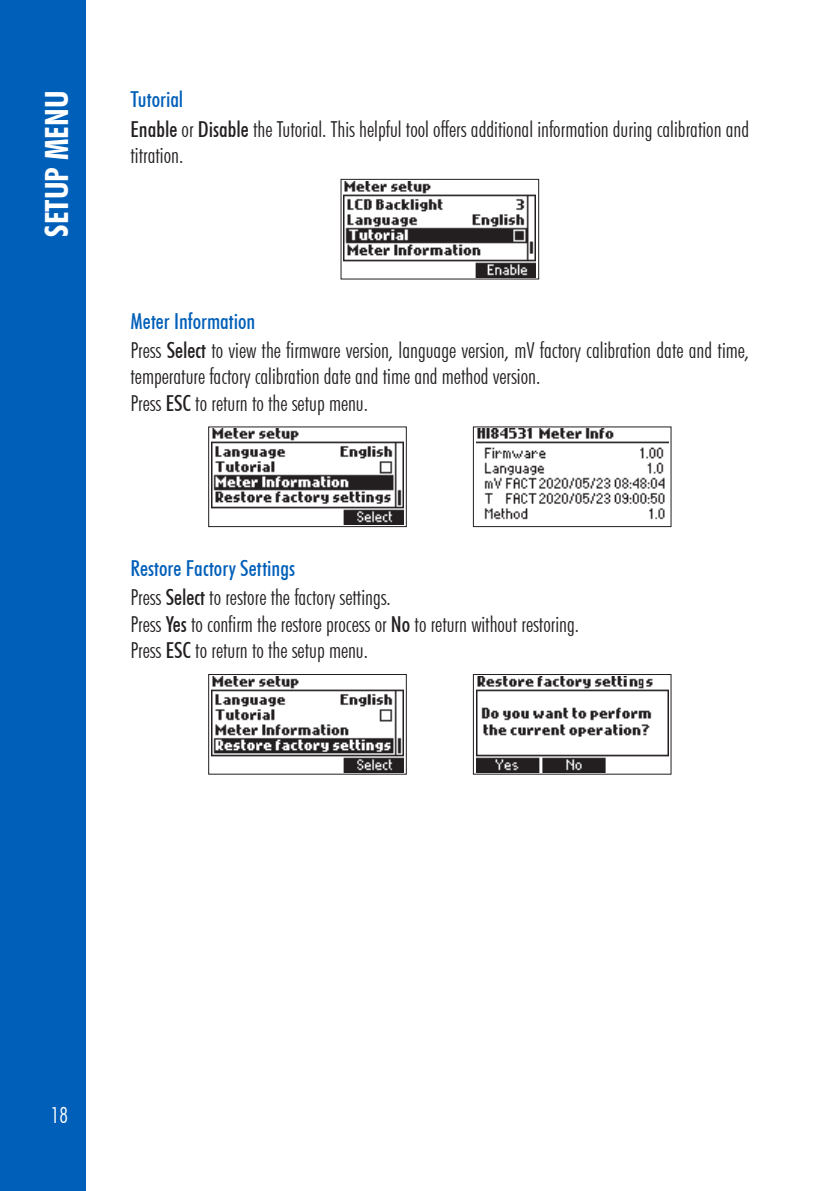
<style>
.page{position:relative;width:840px;height:1191px;background:#fff}
.page>*{position:absolute;margin:0;border:0;box-sizing:border-box;transform-origin:0 0}
.t1{font:700 condensed 32px "Futura BT";color:#fff}
.t2{font:300 condensed 22px/29.2px "Futura BT";color:#231f20}
.t3{font:300 condensed 22px "Futura BT";color:#fff}
.s1{font-weight:500;color:#005fb9}
.s2{font-weight:500}
</style>
<div class="page">
<div style="left:0;top:0;width:85px;height:1191px;background:#005fb9"></div>
<svg style="left:340px;top:178px;width:199px;height:102px"></svg>
<svg style="left:208px;top:426px;width:199px;height:101px"></svg>
<svg style="left:472px;top:426px;width:199px;height:101px"></svg>
<svg style="left:208px;top:674px;width:199px;height:101px"></svg>
<svg style="left:472px;top:674px;width:199px;height:101px"></svg>
<h1 class="t1" style="left:37px;top:237px;width:145px;rotate:-90deg">Setup Menu</h1>
<p class="t2" style="left:130px;top:85px;width:619px"><span class="s1">Tutorial<br></span><span class="s2">Enable</span> or <span class="s2">Disable</span> the Tutorial. This helpful tool offers additional information during calibration and</p>
<p class="t2" style="left:130px;top:140px;width:54px">titration.</p>
<p class="t2" style="left:130px;top:306px;width:619px"><span class="s1">Meter Information<br></span>Press <span class="s2">Select</span> to view the firmware version, language version, mV factory calibration date and time,</p>
<p class="t2" style="left:130px;top:363px;width:411px;line-height:26.4px">temperature factory calibration date and time and method version.<br>Press <span class="s2">ESC</span> to return to the setup menu.</p>
<p class="t2" style="left:130px;top:553px;width:262px"><span class="s1">Restore Factory Settings<br></span>Press <span class="s2">Select</span> to restore the factory settings.</p>
<p class="t2" style="left:130px;top:610px;width:450px;line-height:26.4px">Press <span class="s2">Yes</span> to confirm the restore process or <span class="s2">No</span> to return without restoring.<br>Press <span class="s2">ESC</span> to return to the setup menu.</p>
<p class="t3" style="left:51px;top:1101px;width:19px">18</p>
</div>
